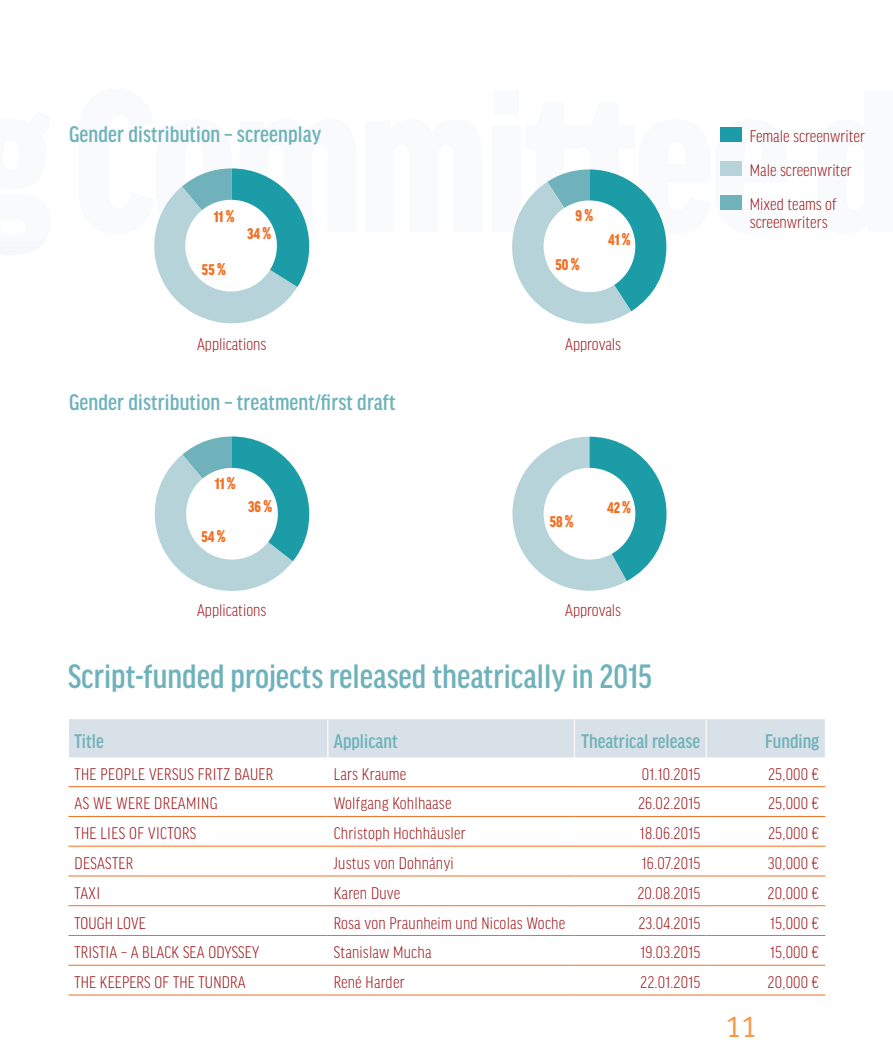
<style>
.page{position:relative;width:893px;height:1063px;background:#fff}
.page>*{position:absolute;margin:0;border:0;box-sizing:border-box;transform-origin:0 0}
.t1{font:500 condensed 36px "Good Headline Pro";color:#6fb2bb}
.t2{font:31.5px "Officina Sans";color:#f79848}
.Absatzformat_1{font:500 condensed 24px "Good Headline Pro";letter-spacing:.005em;color:#6fb2bb}
.t3{font:500 condensed 21px "Good Headline Pro";color:#6fb2bb}
.Tabelle{font:300 condensed 18px "Good Headline Pro";letter-spacing:.01em;color:#9e191d}
.Fließ{font:300 condensed 18px/18px "Good Headline Pro";color:#9e191d}
.t4{font:900 condensed 16.5px "Good Headline Pro";color:#f36e21}
</style>
<div class="page">
<div style="left:721px;top:127px;width:21px;height:15px;background:#1c9ca6"></div>
<div style="left:721px;top:161px;width:21px;height:15px;background:#b6d3d9"></div>
<div style="left:721px;top:195px;width:21px;height:15px;background:#6fb2bb"></div>
<svg style="left:154px;top:168px;width:155px;height:156px"></svg>
<div style="left:185px;top:200px;width:92px;height:91px;background:#fff;border-radius:50%"></div>
<svg style="left:512px;top:169px;width:154px;height:155px"></svg>
<div style="left:544px;top:200px;width:91px;height:92px;background:#fff;border-radius:50%"></div>
<svg style="left:512px;top:437px;width:154px;height:154px"></svg>
<div style="left:544px;top:468px;width:91px;height:92px;background:#fff;border-radius:50%"></div>
<svg style="left:154px;top:436px;width:155px;height:155px"></svg>
<div style="left:186px;top:468px;width:92px;height:92px;background:#fff;border-radius:50%"></div>
<div style="left:69px;top:719px;width:756px;height:38px;background:#d8e1e7"></div>
<hr style="left:68px;top:786px;width:260px;height:1px;background:#f36e21">
<hr style="left:328px;top:786px;width:246px;height:1px;background:#f36e21">
<hr style="left:574px;top:786px;width:132px;height:1px;background:#f36e21">
<hr style="left:706px;top:786px;width:119px;height:1px;background:#f36e21">
<hr style="left:68px;top:816px;width:260px;height:1px;background:#f36e21">
<hr style="left:328px;top:816px;width:246px;height:1px;background:#f36e21">
<hr style="left:574px;top:816px;width:132px;height:1px;background:#f36e21">
<hr style="left:706px;top:816px;width:119px;height:1px;background:#f36e21">
<hr style="left:68px;top:846px;width:260px;height:1px;background:#f36e21">
<hr style="left:328px;top:846px;width:246px;height:1px;background:#f36e21">
<hr style="left:574px;top:846px;width:132px;height:1px;background:#f36e21">
<hr style="left:706px;top:846px;width:119px;height:1px;background:#f36e21">
<hr style="left:68px;top:876px;width:260px;height:1px;background:#f36e21">
<hr style="left:328px;top:876px;width:246px;height:1px;background:#f36e21">
<hr style="left:574px;top:876px;width:132px;height:1px;background:#f36e21">
<hr style="left:706px;top:876px;width:119px;height:1px;background:#f36e21">
<hr style="left:68px;top:905px;width:260px;height:1px;background:#f36e21">
<hr style="left:328px;top:905px;width:246px;height:1px;background:#f36e21">
<hr style="left:574px;top:905px;width:132px;height:1px;background:#f36e21">
<hr style="left:706px;top:905px;width:119px;height:1px;background:#f36e21">
<hr style="left:68px;top:935px;width:260px;height:1px;background:#f36e21">
<hr style="left:328px;top:935px;width:246px;height:1px;background:#f36e21">
<hr style="left:574px;top:935px;width:132px;height:1px;background:#f36e21">
<hr style="left:706px;top:935px;width:119px;height:1px;background:#f36e21">
<hr style="left:68px;top:965px;width:260px;height:1px;background:#f36e21">
<hr style="left:328px;top:965px;width:246px;height:1px;background:#f36e21">
<hr style="left:574px;top:965px;width:132px;height:1px;background:#f36e21">
<hr style="left:706px;top:965px;width:119px;height:1px;background:#f36e21">
<hr style="left:68px;top:995px;width:260px;height:1px;background:#f36e21">
<hr style="left:328px;top:995px;width:246px;height:1px;background:#f36e21">
<hr style="left:574px;top:995px;width:132px;height:1px;background:#f36e21">
<hr style="left:706px;top:995px;width:119px;height:1px;background:#f36e21">
<hr style="left:327px;top:719px;width:1px;height:38px;background:#fff">
<hr style="left:574px;top:719px;width:1px;height:38px;background:#fff">
<hr style="left:706px;top:719px;width:1px;height:38px;background:#fff">
<p class="Absatzformat_1" style="left:69px;top:122px;width:254px">Gender distribution – screenplay</p>
<p class="t4" style="left:214px;top:208px;width:22px">11 %</p>
<p class="t4" style="left:202px;top:261px;width:25px">55 %</p>
<p class="t4" style="left:247px;top:225px;width:26px">34 %</p>
<p class="Fließ" style="left:197px;top:335px;width:71px">Applications</p>
<p class="Absatzformat_1" style="left:69px;top:389px;width:328px">Gender distribution – treatment/first draft</p>
<p class="t4" style="left:215px;top:475px;width:22px">11 %</p>
<p class="t4" style="left:575px;top:207px;width:19px">9 %</p>
<p class="t4" style="left:556px;top:256px;width:26px">50 %</p>
<p class="t4" style="left:608px;top:231px;width:24px">41 %</p>
<p class="Fließ" style="left:565px;top:335px;width:57px">Approvals</p>
<p class="t4" style="left:202px;top:528px;width:26px">54 %</p>
<p class="t4" style="left:248px;top:497px;width:25px">36 %</p>
<p class="t4" style="left:607px;top:499px;width:26px">42 %</p>
<p class="t4" style="left:550px;top:513px;width:25px">58 %</p>
<p class="Fließ" style="left:197px;top:602px;width:71px">Applications</p>
<p class="Fließ" style="left:565px;top:602px;width:57px">Approvals</p>
<p class="t1" style="left:68px;top:657px;width:585px">Script-funded projects released theatrically in 2015</p>
<p class="Fließ" style="left:750px;top:127px;width:117px">Female screenwriter</p>
<p class="Fließ" style="left:750px;top:161px;width:104px">Male screenwriter</p>
<p class="Fließ" style="left:750px;top:195px;width:88px">Mixed teams of screenwriters</p>
<p class="t3" style="left:74px;top:730px;width:31px">Title</p>
<p class="t3" style="left:334px;top:730px;width:65px">Applicant</p>
<p class="t3" style="left:582px;top:730px;width:120px">Theatrical release</p>
<p class="t3" style="left:765px;top:730px;width:56px">Funding</p>
<p class="Tabelle" style="left:74px;top:764px;width:200px">THE PEOPLE VERSUS FRITZ BAUER</p>
<p class="Tabelle" style="left:334px;top:764px;width:74px">Lars Kraume</p>
<p class="Tabelle" style="left:642px;top:764px;width:60px">01.10.2015</p>
<p class="Tabelle" style="left:768px;top:764px;width:53px">25,000 €</p>
<p class="Tabelle" style="left:74px;top:794px;width:144px">AS WE WERE DREAMING</p>
<p class="Tabelle" style="left:334px;top:794px;width:119px">Wolfgang Kohlhaase</p>
<p class="Tabelle" style="left:638px;top:794px;width:64px">26.02.2015</p>
<p class="Tabelle" style="left:768px;top:794px;width:53px">25,000 €</p>
<p class="Tabelle" style="left:74px;top:824px;width:123px">THE LIES OF VICTORS</p>
<p class="Tabelle" style="left:334px;top:824px;width:133px">Christoph Hochhäusler</p>
<p class="Tabelle" style="left:640px;top:824px;width:62px">18.06.2015</p>
<p class="Tabelle" style="left:768px;top:824px;width:53px">25,000 €</p>
<p class="Tabelle" style="left:74px;top:854px;width:60px">DESASTER</p>
<p class="Tabelle" style="left:334px;top:854px;width:122px">Justus von Dohnányi</p>
<p class="Tabelle" style="left:642px;top:854px;width:60px">16.07.2015</p>
<p class="Tabelle" style="left:768px;top:854px;width:53px">30,000 €</p>
<p class="Tabelle" style="left:74px;top:883px;width:27px">TAXI</p>
<p class="Tabelle" style="left:334px;top:883px;width:68px">Karen Duve</p>
<p class="Tabelle" style="left:637px;top:883px;width:64px">20.08.2015</p>
<p class="Tabelle" style="left:768px;top:883px;width:53px">20,000 €</p>
<p class="Tabelle" style="left:74px;top:913px;width:73px">TOUGH LOVE</p>
<p class="Tabelle" style="left:334px;top:913px;width:233px">Rosa von Praunheim und Nicolas Woche</p>
<p class="Tabelle" style="left:638px;top:913px;width:63px">23.04.2015</p>
<p class="Tabelle" style="left:770px;top:913px;width:51px">15,000 €</p>
<p class="Tabelle" style="left:74px;top:943px;width:186px">TRISTIA – A BLACK SEA ODYSSEY</p>
<p class="Tabelle" style="left:334px;top:943px;width:99px">Stanislaw Mucha</p>
<p class="Tabelle" style="left:640px;top:943px;width:61px">19.03.2015</p>
<p class="Tabelle" style="left:770px;top:943px;width:51px">15,000 €</p>
<p class="Tabelle" style="left:74px;top:973px;width:173px">THE KEEPERS OF THE TUNDRA</p>
<p class="Tabelle" style="left:334px;top:973px;width:72px">René Harder</p>
<p class="Tabelle" style="left:640px;top:973px;width:62px">22.01.2015</p>
<p class="Tabelle" style="left:768px;top:973px;width:53px">20,000 €</p>
<h2 class="t2" style="left:725px;top:1008px;width:33px">11</h2>
</div>
